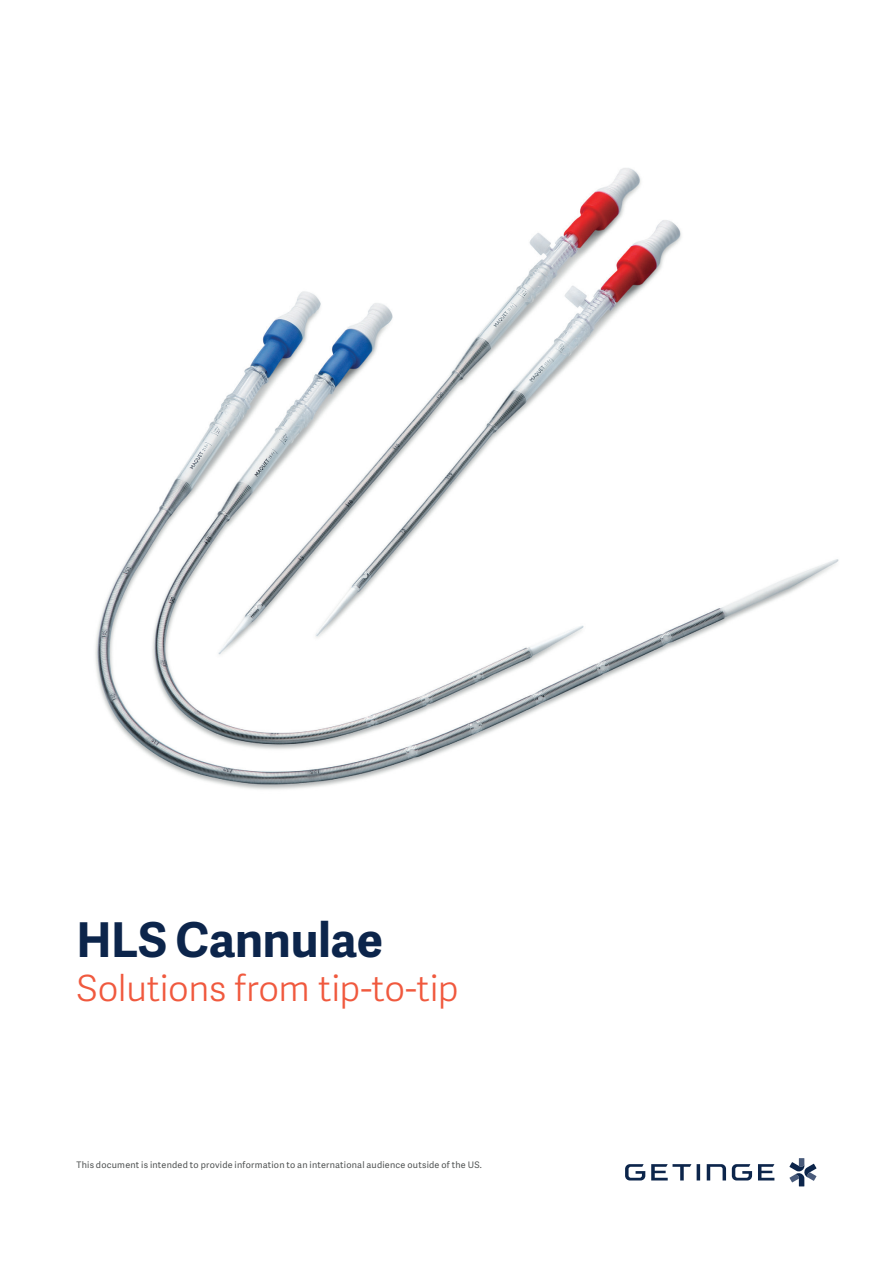
<style>
.page{position:relative;width:893px;height:1263px;background:#fff}
.page>*{position:absolute;margin:0;border:0;box-sizing:border-box;transform-origin:0 0}
.t1{font:700 48px "Adelle Sans";letter-spacing:-.005em;color:#0c254b}
.t2{font:300 36px "Adelle Sans";letter-spacing:-.01em;color:#f0593e}
.t3{font:9px "Adelle Sans";letter-spacing:.025em;color:#505353}
</style>
<div class="page">
<img style="left:95px;top:168px;width:744px;height:622px">
<svg style="left:789px;top:1158px;width:27px;height:28px"></svg>
<svg style="left:758px;top:1164px;width:16px;height:16px"></svg>
<svg style="left:651px;top:1164px;width:40px;height:16px"></svg>
<svg style="left:697px;top:1164px;width:3px;height:16px"></svg>
<svg style="left:625px;top:1164px;width:20px;height:16px"></svg>
<svg style="left:732px;top:1164px;width:20px;height:16px"></svg>
<svg style="left:707px;top:1164px;width:19px;height:16px"></svg>
<h1 class="t1" style="left:77px;top:904px;width:308px">HLS Cannulae</h1>
<h2 class="t2" style="left:77px;top:963px;width:383px">Solutions from tip-to-tip</h2>
<p class="t3" style="left:77px;top:1158px;width:407px">This document is intended to provide information to an international audience outside of the US.</p>
</div>
